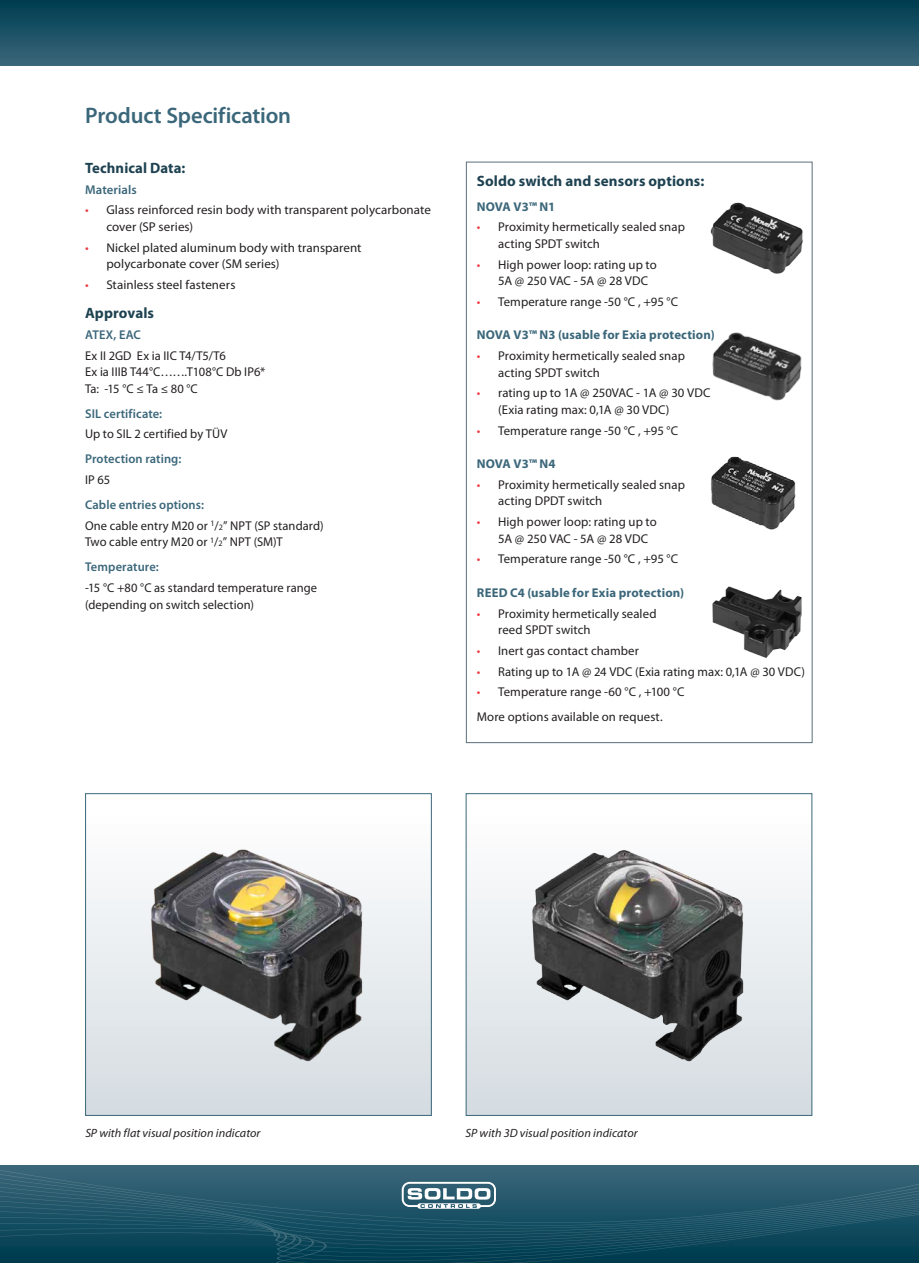
<style>
.page{position:relative;width:919px;height:1263px;background:#fff}
.page>*{position:absolute;margin:0;border:0;box-sizing:border-box;transform-origin:0 0}
.t1{font:600 22.5px "Myriad Pro";letter-spacing:-.005em;color:#3b677a}
.t2{font:700 15px "Myriad Pro";letter-spacing:.005em;color:#1e4251}
.t3{font:12.75px/16.5px "Myriad Pro";letter-spacing:.005em;color:#231f20}
.t4{font:700 12.75px "Myriad Pro";letter-spacing:.01em;color:#3b677a}
.t5{font:600 12.75px "Myriad Pro";letter-spacing:.005em;color:#3b677a}
.t6{font:italic 12px "Myriad Pro";letter-spacing:.005em;color:#231f20}
.s1{color:#ee3a41}
.s2{font-weight:600;color:#3b677a}
.s3{font-size:8.25px}
</style>
<div class="page">
<svg style="left:0;top:1259px;width:918px;height:4px;background:#023b4e"></svg>
<svg style="left:0;top:1254px;width:918px;height:5px;background:#023e51"></svg>
<svg style="left:0;top:1249px;width:918px;height:5px;background:#034154"></svg>
<svg style="left:0;top:1246px;width:918px;height:3px;background:#064356"></svg>
<svg style="left:0;top:1242px;width:918px;height:4px;background:#0d4558"></svg>
<svg style="left:0;top:1238px;width:918px;height:4px;background:#10475a"></svg>
<svg style="left:0;top:1235px;width:918px;height:3px;background:#12495c"></svg>
<svg style="left:0;top:1232px;width:918px;height:3px;background:#154d5f"></svg>
<svg style="left:0;top:1228px;width:918px;height:4px;background:#164e61"></svg>
<svg style="left:0;top:1225px;width:918px;height:3px;background:#164f63"></svg>
<svg style="left:0;top:1223px;width:918px;height:2px;background:#195265"></svg>
<svg style="left:0;top:1165px;width:918px;height:58px;background:#2f5f72"></svg>
<div style="left:0;top:0;width:918px;height:66px;background:linear-gradient(to bottom,#003c50,#3b667a)"></div>
<div style="left:466px;top:794px;width:345px;height:321px;background:linear-gradient(to bottom,#fff,#d4dce1)"></div>
<div style="left:466px;top:793px;width:346px;height:323px;border:1px solid #3b677a"></div>
<div style="left:86px;top:794px;width:345px;height:321px;background:linear-gradient(to bottom,#fff,#d4dce1)"></div>
<div style="left:85px;top:793px;width:346px;height:323px;border:1px solid #3b677a"></div>
<img style="left:712px;top:586px;width:90px;height:72px">
<img style="left:710px;top:202px;width:93px;height:72px">
<img style="left:711px;top:456px;width:85px;height:74px">
<img style="left:712px;top:332px;width:90px;height:69px">
<img style="left:525px;top:840px;width:228px;height:228px">
<img style="left:144px;top:840px;width:228px;height:227px">
<h1 class="t1" style="left:85px;top:103px;width:207px">Product Specification</h1>
<p class="t2" style="left:85px;top:159px;width:102px">Technical Data:</p>
<p class="t5" style="left:85px;top:182px;width:53px">Materials</p>
<p class="t3" style="left:106px;top:202px;width:326px;text-indent:-21px"><span class="s1">•</span> Glass reinforced resin body with transparent polycarbonate cover (SP series)</p>
<p class="t3" style="left:106px;top:239px;width:257px;text-indent:-21px"><span class="s1">•</span> Nickel plated aluminum body with transparent polycarbonate cover (SM series)</p>
<p class="t3" style="left:85px;top:277px;width:152px"><span class="s1">•</span> Stainless steel fasteners</p>
<p class="t2" style="left:85px;top:305px;width:70px">Approvals</p>
<p class="t5" style="left:85px;top:328px;width:57px">ATEX, EAC</p>
<p class="t3" style="left:85px;top:347px;width:182px">Ex II 2GD Ex ia IIC T4/T5/T6<br>Ex ia IIIB T44°C…….T108°C Db IP6*<br>Ta: -15 °C ≤ Ta ≤ 80 °C</p>
<p class="t5" style="left:85px;top:406px;width:79px">SIL certificate:</p>
<p class="t3" style="left:85px;top:426px;width:144px">Up to SIL 2 certified by TÜV</p>
<p class="t5" style="left:85px;top:452px;width:98px">Protection rating:</p>
<p class="t3" style="left:85px;top:472px;width:27px">IP 65</p>
<p class="t3" style="left:85px;top:495px;width:240px;line-height:20.7px"><span class="s2">Cable entries options:<br></span>One cable entry M20 or <sup>1</sup>/<span class="s3">2</span>” NPT (SP standard)</p>
<p class="t3" style="left:85px;top:530px;width:199px;line-height:25px">Two cable entry M20 or <sup>1</sup>/<span class="s3">2</span>” NPT (SM)T<br><span class="s2">Temperature:</span></p>
<p class="t3" style="left:85px;top:580px;width:234px">-15 °C +80 °C as standard temperature range (depending on switch selection)</p>
<p class="t2" style="left:477px;top:172px;width:229px">Soldo switch and sensors options:</p>
<p class="t4" style="left:477px;top:199px;width:80px">NOVA V3™ N1</p>
<p class="t3" style="left:498px;top:219px;width:188px;text-indent:-21px"><span class="s1">•</span> Proximity hermetically sealed snap acting SPDT switch</p>
<p class="t3" style="left:498px;top:256px;width:160px;text-indent:-21px"><span class="s1">•</span> High power loop: rating up to<br>5A @ 250 VAC - 5A @ 28 VDC</p>
<p class="t3" style="left:477px;top:294px;width:203px"><span class="s1">•</span> Temperature range -50 °C , +95 °C</p>
<p class="t4" style="left:477px;top:328px;width:239px">NOVA V3™ N3 (usable for Exia protection)</p>
<p class="t3" style="left:498px;top:348px;width:188px;text-indent:-21px"><span class="s1">•</span> Proximity hermetically sealed snap acting SPDT switch</p>
<p class="t3" style="left:498px;top:385px;width:214px;text-indent:-21px"><span class="s1">•</span> rating up to 1A @ 250VAC - 1A @ 30 VDC (Exia rating max: 0,1A @ 30 VDC)</p>
<p class="t3" style="left:477px;top:422px;width:203px"><span class="s1">•</span> Temperature range -50 °C , +95 °C</p>
<p class="t4" style="left:477px;top:457px;width:80px">NOVA V3™ N4</p>
<p class="t3" style="left:498px;top:477px;width:188px;text-indent:-21px"><span class="s1">•</span> Proximity hermetically sealed snap acting DPDT switch</p>
<p class="t3" style="left:498px;top:514px;width:160px;text-indent:-21px"><span class="s1">•</span> High power loop: rating up to<br>5A @ 250 VAC - 5A @ 28 VDC</p>
<p class="t3" style="left:477px;top:551px;width:203px"><span class="s1">•</span> Temperature range -50 °C , +95 °C</p>
<p class="t4" style="left:477px;top:585px;width:209px">REED C4 (usable for Exia protection)</p>
<p class="t3" style="left:498px;top:605px;width:160px;text-indent:-21px"><span class="s1">•</span> Proximity hermetically sealed reed SPDT switch</p>
<p class="t3" style="left:477px;top:643px;width:163px"><span class="s1">•</span> Inert gas contact chamber</p>
<p class="t3" style="left:477px;top:663px;width:329px"><span class="s1">•</span> Rating up to 1A @ 24 VDC (Exia rating max: 0,1A @ 30 VDC)</p>
<p class="t3" style="left:477px;top:680px;width:209px;line-height:25px"><span class="s1">•</span> Temperature range -60 °C , +100 °C<br>More options available on request.</p>
<p class="t6" style="left:85px;top:1126px;width:177px">SP with flat visual position indicator</p>
<p class="t6" style="left:465px;top:1126px;width:174px">SP with 3D visual position indicator</p>
</div>
